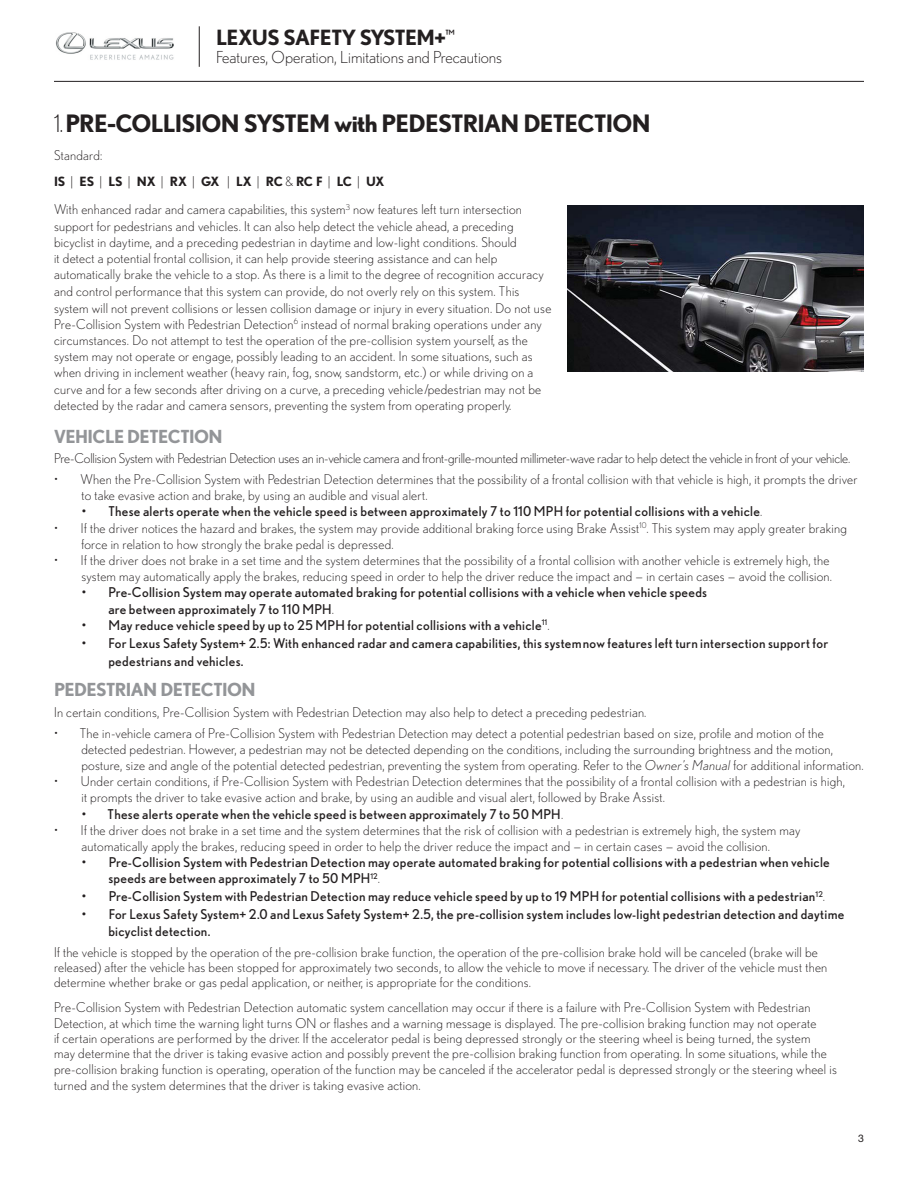
<style>
.page{position:relative;width:918px;height:1188px;background:#fff}
.page>*{position:absolute;margin:0;border:0;box-sizing:border-box;transform-origin:0 0}
.ParaStyle01-Leading{font:700 24px "Nobel";letter-spacing:-.03em;color:#231f20}
.t1{font:700 21px "Nobel";letter-spacing:-.025em;color:#231f20}
.ParaStyle01-Leading-2{font:700 18px "Nobel";letter-spacing:-.03em;color:#939598}
.ParaStyle09-Leading{font:700 18px "Nobel";letter-spacing:-.03em;color:#939598}
.t2{font:300 16.5px "Nobel";color:#231f20}
.ParaStyle01-Leading-3{font:300 13.5px/16.4px "Nobel";letter-spacing:.02em;color:#231f20}
.ParaStyle01-Leading-4{font:13.5px/16.2px "Nobel";letter-spacing:.02em;color:#231f20}
.ParaStyle13-Leading{font:300 13.5px/15px "Nobel";letter-spacing:.02em;color:#231f20}
.ParaStyle01-Leading-5{font:300 13.5px "Nobel";letter-spacing:-.01em;color:#231f20}
.ParaStyle11-Leading{font:300 13.5px "Nobel";letter-spacing:.02em;color:#231f20}
.ParaStyle01-Leading-6{font:700 12.75px "Nobel";color:#231f20}
.t3{font:10.5px "Helvetica Neue LT Std";color:#231f20}
.s1{font-weight:300}
.s2{font-weight:300;font-size:13.5px}
.s3{font-style:italic}
</style>
<div class="page">
<hr style="left:199px;top:26px;width:1px;height:41px;background:#231f20">
<img style="left:56px;top:32px;width:118px;height:28px">
<img style="left:567px;top:205px;width:297px;height:167px">
<hr style="left:54px;top:81px;width:810px;height:1px;background:#231f20">
<h2 class="t1" style="left:216px;top:25px;width:240px">LEXUS SAFETY SYSTEM+<sup>™</sup></h2>
<p class="t2" style="left:216px;top:48px;width:288px">Features, Operation, Limitations and Precautions</p>
<p class="ParaStyle01-Leading" style="left:54px;top:109px;width:598px"><span class="s1">1.</span>PRE-COLLISION SYSTEM with PEDESTRIAN DETECTION</p>
<p class="ParaStyle01-Leading-3" style="left:54px;top:147px;width:50px">Standard:</p>
<p class="ParaStyle01-Leading-6" style="left:54px;top:174px;width:332px">IS <span class="s2">|</span> ES <span class="s2">|</span> LS <span class="s2">|</span> NX <span class="s2">|</span> RX <span class="s2">|</span> GX <span class="s2">|</span> LX <span class="s2">|</span> RC <span class="s1">&amp;</span> RC F <span class="s2">|</span> LC <span class="s2">|</span> UX</p>
<p class="ParaStyle01-Leading-3" style="left:54px;top:201px;width:499px">With enhanced radar and camera capabilities, this system<sup>3</sup> now features left turn intersection support for pedestrians and vehicles. It can also help detect the vehicle ahead, a preceding bicyclist in daytime, and a preceding pedestrian in daytime and low-light conditions. Should<br>it detect a potential frontal collision, it can help provide steering assistance and can help automatically brake the vehicle to a stop. As there is a limit to the degree of recognition accuracy and control performance that this system can provide, do not overly rely on this system. This system will not prevent collisions or lessen collision damage or injury in every situation. Do not use Pre-Collision System with Pedestrian Detection<sup>6</sup> instead of normal braking operations under any circumstances. Do not attempt to test the operation of the pre-collision system yourself, as the system may not operate or engage, possibly leading to an accident. In some situations, such as when driving in inclement weather (heavy rain, fog, snow, sandstorm, etc.) or while driving on a curve and for a few seconds after driving on a curve, a preceding vehicle/pedestrian may not be detected by the radar and camera sensors, preventing the system from operating properly.</p>
<p class="ParaStyle09-Leading" style="left:54px;top:425px;width:170px">VEHICLE DETECTION</p>
<p class="ParaStyle01-Leading-5" style="left:54px;top:451px;width:798px">Pre-Collision System with Pedestrian Detection uses an in-vehicle camera and front-grille-mounted millimeter-wave radar to help detect the vehicle in front of your vehicle.</p>
<p class="ParaStyle01-Leading-3" style="left:81px;top:471px;width:778px;text-indent:-27px">• When the Pre-Collision System with Pedestrian Detection determines that the possibility of a frontal collision with that vehicle is high, it prompts the driver to take evasive action and brake, by using an audible and visual alert.</p>
<p class="ParaStyle01-Leading-4" style="left:81px;top:503px;width:683px">• These alerts operate when the vehicle speed is between approximately 7 to 110 MPH for potential collisions with a vehicle<span class="s1">.</span></p>
<p class="ParaStyle01-Leading-3" style="left:81px;top:520px;width:767px;text-indent:-27px">• If the driver notices the hazard and brakes, the system may provide additional braking force using Brake Assist<sup>10</sup>. This system may apply greater braking force in relation to how strongly the brake pedal is depressed.</p>
<p class="ParaStyle01-Leading-3" style="left:54px;top:552px;width:780px;text-align:right">• If the driver does not brake in a set time and the system determines that the possibility of a frontal collision with another vehicle is extremely high, the system may automatically apply the brakes, reducing speed in order to help the driver reduce the impact and — in certain cases — avoid the collision.</p>
<p class="ParaStyle01-Leading-4" style="left:81px;top:584px;width:627px">• Pre-Collision System may operate automated braking for potential collisions with a vehicle when vehicle speeds</p>
<p class="ParaStyle01-Leading-4" style="left:108px;top:601px;width:227px">are between approximately 7 to 110 MPH<span class="s1">.</span></p>
<p class="ParaStyle01-Leading-4" style="left:81px;top:617px;width:470px">• May reduce vehicle speed by up to 25 MPH for potential collisions with a vehicle<sup>11</sup><span class="s1">.</span></p>
<p class="ParaStyle01-Leading-4" style="left:108px;top:634px;width:721px;line-height:18px;text-indent:-27px">• For Lexus Safety System+ 2.5: With enhanced radar and camera capabilities, this systemnow features left turn intersection support for pedestrians and vehicles.</p>
<p class="ParaStyle01-Leading-2" style="left:54px;top:679px;width:203px">PEDESTRIAN DETECTION</p>
<p class="ParaStyle11-Leading" style="left:54px;top:704px;width:594px">In certain conditions, Pre-Collision System with Pedestrian Detection may also help to detect a preceding pedestrian.</p>
<p class="ParaStyle01-Leading-3" style="left:81px;top:725px;width:784px;text-indent:-27px">• The in-vehicle camera of Pre-Collision System with Pedestrian Detection may detect a potential pedestrian based on size, profile and motion of the detected pedestrian. However, a pedestrian may not be detected depending on the conditions, including the surrounding brightness and the motion, posture, size and angle of the potential detected pedestrian, preventing the system from operating. Refer to the <span class="s3">Owner’s Manual</span> for additional information.</p>
<p class="ParaStyle01-Leading-3" style="left:54px;top:773px;width:793px">• Under certain conditions, if Pre-Collision System with Pedestrian Detection determines that the possibility of a frontal collision with a pedestrian is high,</p>
<p class="ParaStyle01-Leading-3" style="left:81px;top:789px;width:585px">it prompts the driver to take evasive action and brake, by using an audible and visual alert, followed by Brake Assist.</p>
<p class="ParaStyle01-Leading-4" style="left:81px;top:805px;width:483px">• These alerts operate when the vehicle speed is between approximately 7 to 50 MPH<span class="s1">.</span></p>
<p class="ParaStyle01-Leading-3" style="left:54px;top:822px;width:748px;text-align:center">• If the driver does not brake in a set time and the system determines that the risk of collision with a pedestrian is extremely high, the system may automatically apply the brakes, reducing speed in order to help the driver reduce the impact and — in certain cases — avoid the collision.</p>
<p class="ParaStyle01-Leading-4" style="left:108px;top:854px;width:723px;text-indent:-27px">• Pre-Collision System with Pedestrian Detection may operate automated braking for potential collisions with a pedestrian when vehicle speeds are between approximately 7 to 50 MPH<sup>12</sup><span class="s1">.</span></p>
<p class="ParaStyle01-Leading-4" style="left:81px;top:888px;width:745px">• Pre-Collision System with Pedestrian Detection may reduce vehicle speed by up to 19 MPH for potential collisions with a pedestrian<sup>12</sup><span class="s1">.</span></p>
<p class="ParaStyle01-Leading-4" style="left:108px;top:906px;width:737px;text-indent:-27px">• For Lexus Safety System+ 2.0 and Lexus Safety System+ 2.5, the pre-collision system includes low-light pedestrian detection and daytime bicyclist detection.</p>
<p class="ParaStyle13-Leading" style="left:54px;top:944px;width:775px">If the vehicle is stopped by the operation of the pre-collision brake function, the operation of the pre-collision brake hold will be canceled (brake will be released) after the vehicle has been stopped for approximately two seconds, to allow the vehicle to move if necessary. The driver of the vehicle must then determine whether brake or gas pedal application, or neither, is appropriate for the conditions.</p>
<p class="ParaStyle01-Leading-3" style="left:54px;top:999px;width:764px">Pre-Collision System with Pedestrian Detection automatic system cancellation may occur if there is a failure with Pre-Collision System with Pedestrian<br>Detection, at which time the warning light turns ON or flashes and a warning message is displayed. The pre-collision braking function may not operate</p>
<p class="ParaStyle13-Leading" style="left:54px;top:1031px;width:758px">if certain operations are performed by the driver. If the accelerator pedal is being depressed strongly or the steering wheel is being turned, the system</p>
<p class="ParaStyle13-Leading" style="left:54px;top:1046px;width:774px">may determine that the driver is taking evasive action and possibly prevent the pre-collision braking function from operating. In some situations, while the</p>
<p class="ParaStyle01-Leading-3" style="left:54px;top:1061px;width:784px">pre-collision braking function is operating, operation of the function may be canceled if the accelerator pedal is depressed strongly or the steering wheel is turned and the system determines that the driver is taking evasive action.</p>
<p class="t3" style="left:858px;top:1132px;width:7px">3</p>
</div>
